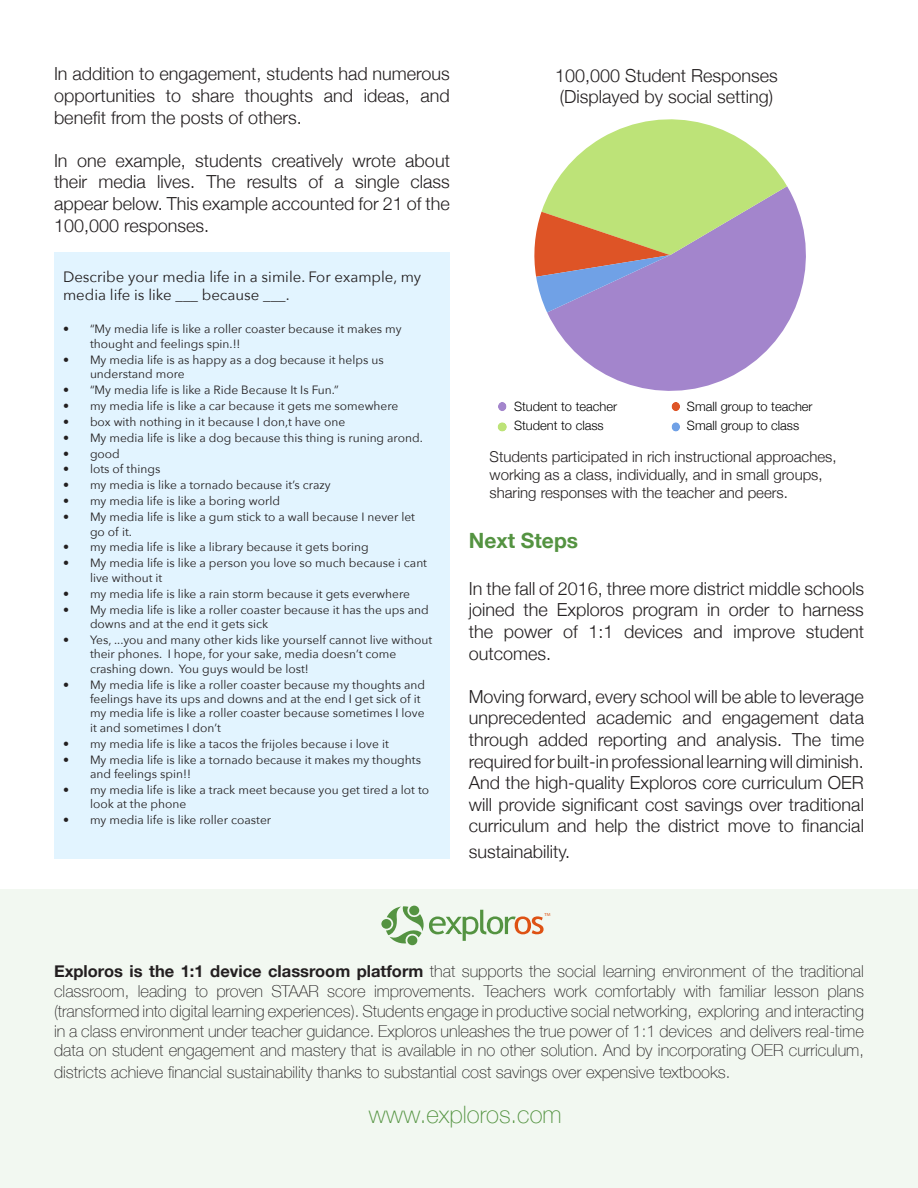
<style>
.page{position:relative;width:918px;height:1188px;background:#fff}
.page>*{position:absolute;margin:0;border:0;box-sizing:border-box;transform-origin:0 0}
.t1{font:100 24px "Helvetica Neue";color:#549341}
.t2{font:700 21px "Helvetica Neue";color:#549341}
.t3{font:300 18px/21.6px "Helvetica Neue";color:#231f20;text-align:justify}
.t4{font:100 16.5px/19.8px "Helvetica Neue";color:#231f20;text-align:justify}
.t5{font:300 15px/18px "Helvetica Neue";color:#231f20}
.t6{font:15px/18px "Avenir Next";color:#231f20}
.t7{font:300 12.9px/19px "Helvetica Neue";color:#000}
.t8{font:12px/14.4px "Avenir Next";color:#231f20}
.t9{font:4.35px "Myriad Pro";color:#de5214;scale:1.04 1}
.s1{font-weight:700}
</style>
<div class="page">
<div style="left:54px;top:252px;width:396px;height:607px;background:#e2f4ff"></div>
<svg style="left:547px;top:186px;width:259px;height:224px;fill:#a385cc"></svg>
<svg style="left:534px;top:119px;width:253px;height:193px;background:#bdbba0"></svg>
<div style="left:672px;top:422px;width:8px;height:10px;background:#70a1e6;border-radius:50%"></div>
<div style="left:672px;top:402px;width:8px;height:9px;background:#de5426;border-radius:50%"></div>
<div style="left:498px;top:422px;width:9px;height:10px;background:#bde378;border-radius:50%"></div>
<div style="left:498px;top:402px;width:9px;height:9px;background:#a385cc;border-radius:50%"></div>
<div style="left:0;top:889px;width:918px;height:299px;background:#f2f8f1"></div>
<svg style="left:386px;top:906px;width:158px;height:38px"></svg>
<div style="left:409px;top:906px;width:10px;height:9px;background:#549341;border-radius:50%"></div>
<div style="left:381px;top:919px;width:10px;height:10px;background:#549341;border-radius:50%"></div>
<div style="left:407px;top:936px;width:10px;height:9px;background:#549341;border-radius:50%"></div>
<h3 class="t3" style="left:54px;top:62px;width:397px">In addition to engagement, students had numerous opportunities to share thoughts and ideas, and benefit from the posts of others.</h3>
<h3 class="t3" style="left:54px;top:148px;width:397px">In one example, students creatively wrote about their media lives. The results of a single class appear below. This example accounted for 21 of the 100,000 responses.</h3>
<p class="t6" style="left:63px;top:267px;width:360px">Describe your media life in a simile. For example, my media life is like ___ because ___.</p>
<p class="t8" style="left:90px;top:321px;width:313px;text-indent:-27px">• “My media life is like a roller coaster because it makes my thought and feelings spin.!!</p>
<p class="t8" style="left:90px;top:352px;width:295px;text-indent:-27px">• My media life is as happy as a dog because it helps us understand more</p>
<p class="t8" style="left:63px;top:382px;width:277px">• “My media life is like a Ride Because It Is Fun.”</p>
<p class="t8" style="left:63px;top:398px;width:337px">• my media life is like a car because it gets me somewhere</p>
<p class="t8" style="left:63px;top:414px;width:284px">• box with nothing in it because I don,t have one</p>
<p class="t8" style="left:63px;top:430px;width:361px">• My media life is like a dog because this thing is runing arond.</p>
<p class="t8" style="left:63px;top:446px;width:58px">• good</p>
<p class="t8" style="left:63px;top:462px;width:99px">• lots of things</p>
<p class="t8" style="left:63px;top:477px;width:269px">• my media is like a tornado because it’s crazy</p>
<p class="t8" style="left:63px;top:493px;width:219px">• my media life is like a boring world</p>
<p class="t8" style="left:90px;top:509px;width:327px;text-indent:-27px">• My media life is like a gum stick to a wall because I never let go of it.</p>
<p class="t8" style="left:63px;top:540px;width:307px">• my media life is like a library because it gets boring</p>
<p class="t8" style="left:90px;top:555px;width:339px;text-indent:-27px">• My media life is like a person you love so much because i cant live without it</p>
<p class="t8" style="left:63px;top:586px;width:349px">• my media life is like a rain storm because it gets everwhere</p>
<p class="t8" style="left:90px;top:602px;width:340px;text-indent:-27px">• My media life is like a roller coaster because it has the ups and downs and at the end it gets sick</p>
<p class="t8" style="left:90px;top:632px;width:344px;text-indent:-27px">• Yes, ...you and many other kids like yourself cannot live without their phones. I hope, for your sake, media doesn’t come crashing down. You guys would be lost!</p>
<p class="t8" style="left:90px;top:677px;width:337px;text-indent:-27px">• My media life is like a roller coaster because my thoughts and feelings have its ups and downs and at the end I get sick of it my media life is like a roller coaster because sometimes I love it and sometimes I don’t</p>
<p class="t8" style="left:63px;top:736px;width:327px">• my media life is like a tacos the frijoles because i love it</p>
<p class="t8" style="left:90px;top:752px;width:333px;text-indent:-27px">• My media life is like a tornado because it makes my thoughts and feelings spin!!</p>
<p class="t8" style="left:90px;top:782px;width:341px;text-indent:-27px">• my media life is like a track meet because you get tired a lot to look at the phone</p>
<p class="t8" style="left:63px;top:812px;width:210px">• my media life is like roller coaster</p>
<h3 class="t3" style="left:555px;top:63px;width:224px">100,000 Student Responses (Displayed by social setting)</h3>
<p class="t7" style="left:514px;top:396px;width:105px">Student to teacher<br>Student to class</p>
<p class="t7" style="left:687px;top:396px;width:127px">Small group to teacher<br>Small group to class</p>
<p class="t5" style="left:490px;top:446px;width:349px">Students participated in rich instructional approaches, working as a class, individually, and in small groups, sharing responses with the teacher and peers.</p>
<h2 class="t2" style="left:469px;top:524px;width:111px">Next Steps</h2>
<h3 class="t3" style="left:469px;top:576px;width:397px">In the fall of 2016, three more district middle schools joined the Exploros program in order to harness the power of 1:1 devices and improve student outcomes.</h3>
<p class="t3" style="left:469px;top:684px;width:397px">Moving forward, every school will be able to leverage unprecedented academic and engagement data through added reporting and analysis. The time required for built-in professional learning will diminish.<br>And the high-quality Exploros core curriculum OER will provide significant cost savings over traditional curriculum and help the district move to financial</p>
<h3 class="t3" style="left:469px;top:839px;width:103px">sustainability.</h3>
<p class="t9" style="left:545px;top:912px;width:7px">TM</p>
<p class="t4" style="left:54px;top:961px;width:812px"><span class="s1">Exploros is the 1:1 device classroom platform</span> that supports the social learning environment of the traditional classroom, leading to proven STAAR score improvements. Teachers work comfortably with familiar lesson plans (transformed into digital learning experiences). Students engage in productive social networking, exploring and interacting in a class environment under teacher guidance. Exploros unleashes the true power of 1:1 devices and delivers real-time data on student engagement and mastery that is available in no other solution. And by incorporating OER curriculum,</p>
<h3 class="t4" style="left:54px;top:1062px;width:678px">districts achieve financial sustainability thanks to substantial cost savings over expensive textbooks.</h3>
<h1 class="t1" style="left:369px;top:1096px;width:194px">www.exploros.com</h1>
</div>
